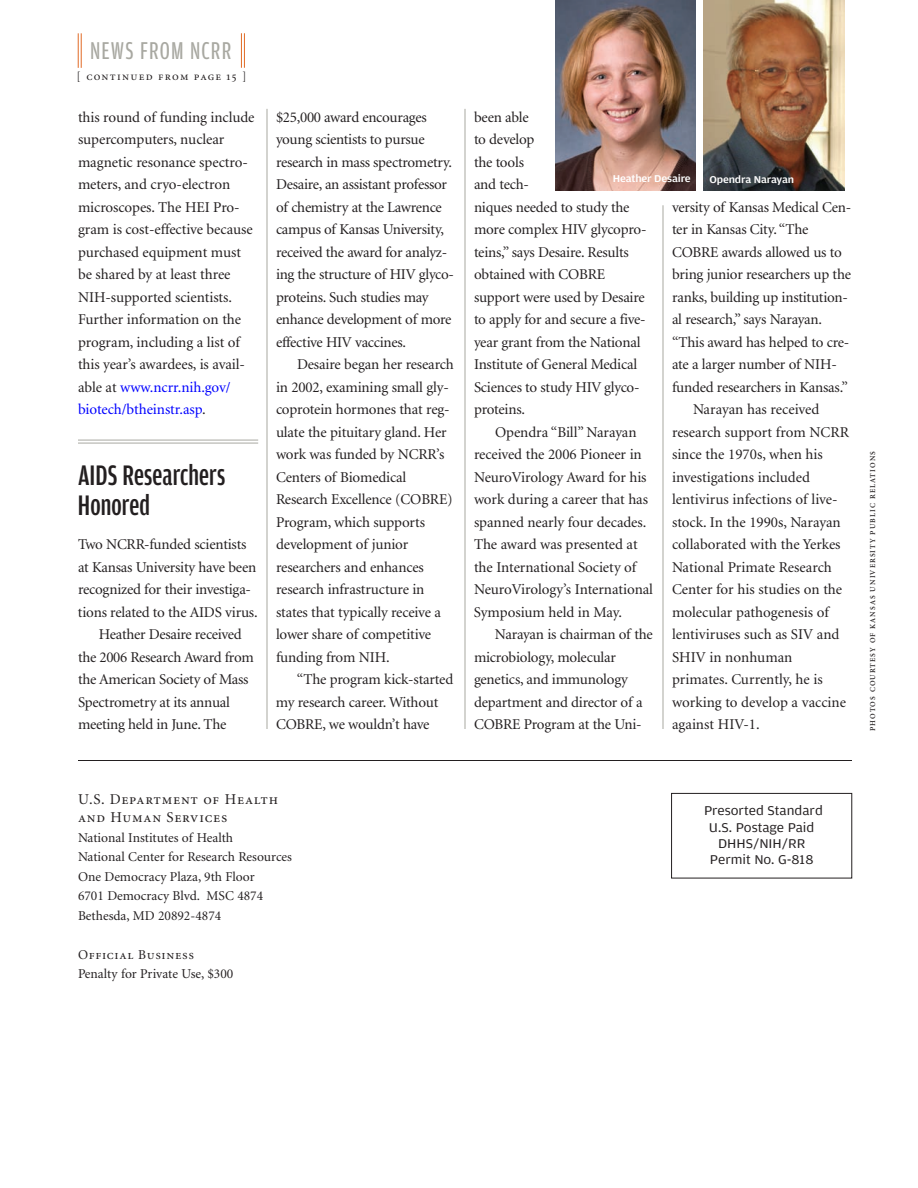
<style>
.page{position:relative;width:918px;height:1188px;background:#fff}
.page>*{position:absolute;margin:0;border:0;box-sizing:border-box;transform-origin:0 0}
.t1{font:500 30px/30px "Amplitude Comp";letter-spacing:.005em;color:#231f20}
.t2{font:25.8px "Amplitude Comp";letter-spacing:.045em;color:#a8a8a1}
.t3{font:15px/22.5px "Minion";letter-spacing:-.015em;color:#231f20}
.t4{font:15px/18px "Minion Regular SC";letter-spacing:.05em;color:#231f20}
.t5{font:13.5px/19.5px "Minion";color:#231f20}
.t6{font:13.5px/16.2px "Amplitude Wide";color:#231f20;text-align:center}
.t7{font:13.5px "Minion Regular SC";letter-spacing:.05em;color:#231f20}
.t8{font:12px "Minion Regular SC";letter-spacing:.105em;color:#231f20}
.t9{font:500 10.5px "Amplitude Wide";letter-spacing:-.015em;color:#fff}
.t10{font:600 7.5px "Minion";letter-spacing:.145em;color:#231f20}
.s1{color:#00f}
</style>
<div class="page">
<hr style="left:465px;top:109px;width:1px;height:620px;background:#a8a8a1">
<hr style="left:267px;top:109px;width:1px;height:620px;background:#a8a8a1">
<hr style="left:663px;top:205px;width:1px;height:524px;background:#a8a8a1">
<hr style="left:78px;top:33px;width:1px;height:35px;background:#e16b26">
<hr style="left:81px;top:33px;width:1px;height:35px;background:#e16b26">
<hr style="left:241px;top:33px;width:1px;height:35px;background:#e16b26">
<hr style="left:244px;top:33px;width:1px;height:35px;background:#e16b26">
<hr style="left:78px;top:760px;width:774px;height:1px;background:#231f20">
<div style="left:671px;top:793px;width:181px;height:85px;border:1px solid #231f20"></div>
<hr style="left:78px;top:440px;width:180px;height:1px;background:#a8a8a1">
<hr style="left:78px;top:443px;width:180px;height:1px;background:#a8a8a1">
<img style="left:704px;top:0;width:141px;height:191px">
<img style="left:555px;top:0;width:141px;height:191px">
<h2 class="t2" style="left:90px;top:35px;width:143px">NEWS FROM NCRR</h2>
<p class="t8" style="left:76px;top:71px;width:171px">[ continued from page 15 ]</p>
<p class="t3" style="left:78px;top:107px;width:178px">this round of funding include supercomputers, nuclear magnetic resonance spectro&shy;meters, and cryo-electron microscopes. The HEI Pro&shy;gram is cost-effective because purchased equipment must be shared by at least three<br>NIH-supported scientists.<br>Further information on the program, including a list of this year’s awardees, is avail&shy;able at <span class="s1">www.ncrr.nih.gov/ biotech/btheinstr.asp</span>.</p>
<h1 class="t1" style="left:78px;top:460px;width:149px">AIDS Researchers<br>Honored</h1>
<p class="t3" style="left:78px;top:534px;width:170px">Two NCRR-funded scientists</p>
<p class="t3" style="left:78px;top:557px;width:180px">at Kansas University have been</p>
<p class="t3" style="left:78px;top:579px;width:175px">recognized for their investiga-</p>
<p class="t3" style="left:78px;top:602px;width:181px">tions related to the AIDS virus.</p>
<p class="t3" style="left:99px;top:624px;width:144px">Heather Desaire received</p>
<p class="t3" style="left:78px;top:647px;width:177px">the 2006 Research Award from</p>
<p class="t3" style="left:78px;top:669px;width:172px">the American Society of Mass</p>
<p class="t3" style="left:78px;top:692px;width:153px">Spectrometry at its annual</p>
<p class="t3" style="left:78px;top:714px;width:150px">meeting held in June. The</p>
<p class="t3" style="left:276px;top:107px;width:179px">$25,000 award encourages young scientists to pursue research in mass spectrometry.<br>Desaire, an assistant professor of chemistry at the Lawrence campus of Kansas University, received the award for analyz&shy;ing the structure of HIV glyco&shy;proteins. Such studies may enhance development of more effective HIV vaccines.</p>
<p class="t3" style="left:276px;top:354px;width:179px;text-indent:21px">Desaire began her research in 2002, examining small gly&shy;coprotein hormones that reg&shy;ulate the pituitary gland. Her work was funded by NCRR’s<br>Centers of Biomedical<br>Research Excellence (COBRE)<br>Program, which supports development of junior researchers and enhances research infrastructure in states that typically receive a lower share of competitive funding from NIH.</p>
<p class="t3" style="left:276px;top:669px;width:179px;text-indent:21px">“The program kick-started my research career. Without<br>COBRE, we wouldn’t have</p>
<p class="t3" style="left:474px;top:107px;width:174px">been able<br>to develop<br>the tools<br>and tech-<br>niques needed to study the more complex HIV glycopro&shy;teins,” says Desaire. Results obtained with COBRE support were used by Desaire to apply for and secure a five&shy;year grant from the National<br>Institute of General Medical<br>Sciences to study HIV glyco&shy;proteins.</p>
<p class="t3" style="left:474px;top:422px;width:181px;text-indent:21px">Opendra “Bill” Narayan received the 2006 Pioneer in<br>NeuroVirology Award for his work during a career that has spanned nearly four decades.<br>The award was presented at the International Society of<br>NeuroVirology’s International<br>Symposium held in May.</p>
<p class="t3" style="left:474px;top:624px;width:180px;text-indent:21px">Narayan is chairman of the microbiology, molecular genetics, and immunology department and director of a<br>COBRE Program at the Uni-</p>
<p class="t9" style="left:613px;top:172px;width:80px">Heather Desaire</p>
<p class="t9" style="left:709px;top:173px;width:86px">Opendra Narayan</p>
<p class="t3" style="left:672px;top:197px;width:181px">versity of Kansas Medical Cen-</p>
<p class="t3" style="left:672px;top:219px;width:138px">ter in Kansas City. “The</p>
<p class="t3" style="left:672px;top:242px;width:171px">COBRE awards allowed us to</p>
<p class="t3" style="left:672px;top:264px;width:181px">bring junior researchers up the</p>
<p class="t3" style="left:672px;top:287px;width:178px">ranks, building up institution-</p>
<p class="t3" style="left:672px;top:309px;width:152px">al research,” says Narayan.</p>
<p class="t3" style="left:672px;top:332px;width:179px">“This award has helped to cre-</p>
<p class="t3" style="left:672px;top:354px;width:166px">ate a larger number of NIH-</p>
<p class="t3" style="left:672px;top:377px;width:177px">funded researchers in Kansas.”</p>
<p class="t3" style="left:693px;top:399px;width:128px">Narayan has received</p>
<p class="t3" style="left:672px;top:422px;width:179px">research support from NCRR</p>
<p class="t3" style="left:672px;top:444px;width:152px">since the 1970s, when his</p>
<p class="t3" style="left:672px;top:467px;width:140px">investigations included</p>
<p class="t3" style="left:672px;top:489px;width:167px">lentivirus infections of live-</p>
<p class="t3" style="left:672px;top:512px;width:170px">stock. In the 1990s, Narayan</p>
<p class="t3" style="left:672px;top:534px;width:170px">collaborated with the Yerkes</p>
<p class="t3" style="left:672px;top:557px;width:161px">National Primate Research</p>
<p class="t3" style="left:672px;top:579px;width:172px">Center for his studies on the</p>
<p class="t3" style="left:672px;top:602px;width:158px">molecular pathogenesis of</p>
<p class="t3" style="left:672px;top:624px;width:169px">lentiviruses such as SIV and</p>
<p class="t3" style="left:672px;top:647px;width:122px">SHIV in nonhuman</p>
<p class="t3" style="left:672px;top:669px;width:152px">primates. Currently, he is</p>
<p class="t3" style="left:672px;top:692px;width:176px">working to develop a vaccine</p>
<p class="t3" style="left:672px;top:714px;width:89px">against HIV-1.</p>
<p class="t10" style="left:870px;top:731px;width:281px;rotate:-90deg">PHOTOS COURTESY OF KANSAS UNIVERSITY PUBLIC RELATIONS</p>
<p class="t4" style="left:78px;top:791px;width:202px">U.S. Department of Health and Human Services</p>
<p class="t5" style="left:78px;top:829px;width:216px">National Institutes of Health<br>National Center for Research Resources<br>One Democracy Plaza, 9th Floor<br>6701 Democracy Blvd. MSC 4874<br>Bethesda, MD 20892-4874</p>
<p class="t7" style="left:78px;top:949px;width:118px">Official Business</p>
<p class="t5" style="left:78px;top:965px;width:157px">Penalty for Private Use, $300</p>
<p class="t6" style="left:704px;top:803px;width:120px">Presorted Standard<br>U.S. Postage Paid<br>DHHS/NIH/RR<br>Permit No. G-818</p>
</div>
